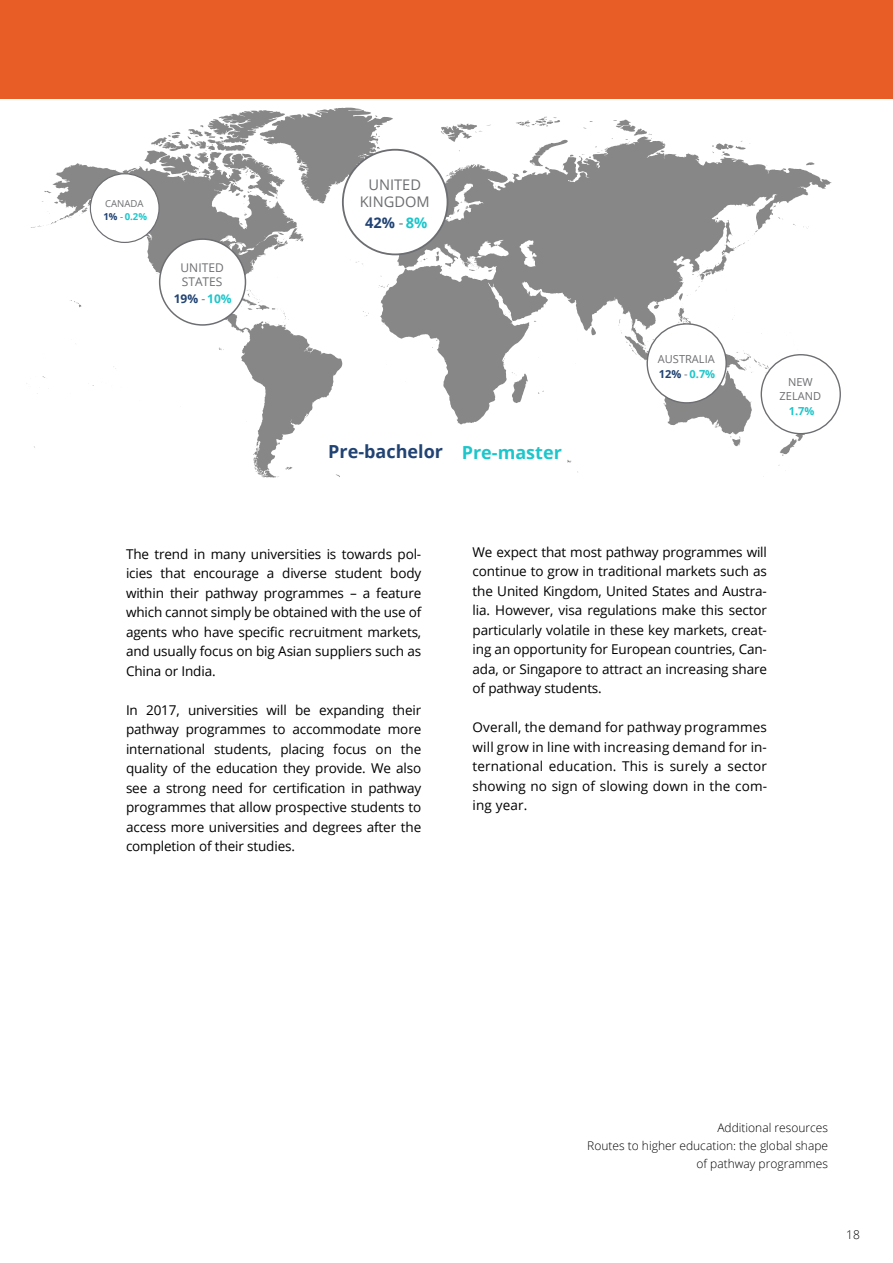
<style>
.page{position:relative;width:893px;height:1263px;background:#fff}
.page>*{position:absolute;margin:0;border:0;box-sizing:border-box;transform-origin:0 0}
.t1{font:700 18px "Open Sans";color:#214373}
.t2{font:14.7px "Open Sans";color:#6d6e71}
.t3{font:700 14.7px "Open Sans";color:#214373}
.t4{font:13.5px/19.5px "Open Sans";letter-spacing:-.01em;color:#000;text-align:justify}
.t5{font:300 12px/18px "Open Sans";color:#000;text-align:right}
.t6{font:12px/14.4px "Open Sans";color:#6d6e71}
.t7{font:700 12px "Open Sans";color:#214373}
.t8{font:11.1px/13.2px "Open Sans";color:#6d6e71;text-align:center}
.t9{font:700 11.1px "Open Sans";color:#1dc6cb}
.t10{font:700 9.6px "Open Sans";color:#1dc6cb}
.t11{font:9.6px "Open Sans";color:#6d6e71}
.s1{color:#214373}
.s2{font-weight:400;color:#6d6e71}
.s3{color:#1dc6cb}
</style>
<div class="page">
<div style="left:0;top:0;width:893px;height:99px;background:#e85c26"></div>
<svg style="left:31px;top:108px;width:800px;height:369px"></svg>
<div style="left:160px;top:239px;width:85px;height:86px;background:#fff;border-radius:50%"></div>
<div style="left:159px;top:238px;width:87px;height:88px;border:2px solid #6d6e71;border-radius:50%"></div>
<div style="left:647px;top:324px;width:79px;height:79px;background:#fff;border-radius:50%"></div>
<div style="left:647px;top:323px;width:80px;height:80px;border:1px solid #6d6e71;border-radius:50%"></div>
<div style="left:761px;top:355px;width:79px;height:79px;background:#fff;border-radius:50%"></div>
<div style="left:761px;top:354px;width:80px;height:80px;border:1px solid #6d6e71;border-radius:50%"></div>
<div style="left:343px;top:150px;width:104px;height:104px;background:#fff;border-radius:50%"></div>
<div style="left:342px;top:149px;width:106px;height:106px;border:2px solid #6d6e71;border-radius:50%"></div>
<div style="left:90px;top:174px;width:69px;height:68px;background:#fff;border-radius:50%"></div>
<div style="left:90px;top:173px;width:70px;height:70px;border:1px solid #6d6e71;border-radius:50%"></div>
<p class="t2" style="left:368px;top:174px;width:54px">UNITED</p>
<p class="t11" style="left:105px;top:197px;width:40px">CANADA</p>
<p class="t2" style="left:360px;top:192px;width:72px">KINGDOM</p>
<p class="t10" style="left:103px;top:210px;width:45px"><span class="s1">1%</span> <span class="s2">-</span> 0.2%</p>
<p class="t6" style="left:181px;top:260px;width:45px">UNITED<br>STATES</p>
<p class="t7" style="left:174px;top:290px;width:59px">19% <span class="s2">-</span> <span class="s3">10%</span></p>
<p class="t3" style="left:365px;top:212px;width:64px">42% <span class="s2">-</span> <span class="s3">8%</span></p>
<h1 class="t1" style="left:328px;top:439px;width:235px">Pre-bachelor <span class="s3">Pre-master</span></h1>
<p class="t8" style="left:658px;top:352px;width:58px">AUSTRALIA</p>
<p class="t9" style="left:659px;top:366px;width:58px"><span class="s1">12%</span> <span class="s2">-</span> 0.7%</p>
<p class="t8" style="left:780px;top:375px;width:43px">NEW<br>ZELAND</p>
<p class="t9" style="left:789px;top:403px;width:27px">1.7%</p>
<p class="t4" style="left:126px;top:544px;width:297px">The trend in many universities is towards pol&shy;icies that encourage a diverse student body within their pathway programmes – a feature which cannot simply be obtained with the use of agents who have specific recruitment markets, and usually focus on big Asian suppliers such as China or India.</p>
<p class="t4" style="left:126px;top:700px;width:297px">In 2017, universities will be expanding their pathway programmes to accommodate more international students, placing focus on the quality of the education they provide. We also see a strong need for certification in pathway programmes that allow prospective students to access more universities and degrees after the completion of their studies.</p>
<p class="t4" style="left:473px;top:542px;width:296px">We expect that most pathway programmes will continue to grow in traditional markets such as the United Kingdom, United States and Austra&shy;lia. However, visa regulations make this sector particularly volatile in these key markets, creat&shy;ing an opportunity for European countries, Can&shy;ada, or Singapore to attract an increasing share of pathway students.</p>
<p class="t4" style="left:473px;top:717px;width:296px">Overall, the demand for pathway programmes will grow in line with increasing demand for in&shy;ternational education. This is surely a sector showing no sign of slowing down in the com&shy;ing year.</p>
<p class="t5" style="left:587px;top:1119px;width:242px">Additional resources<br>Routes to higher education: the global shape of pathway programmes</p>
<p class="t5" style="left:846px;top:1225px;width:15px">18</p>
</div>
